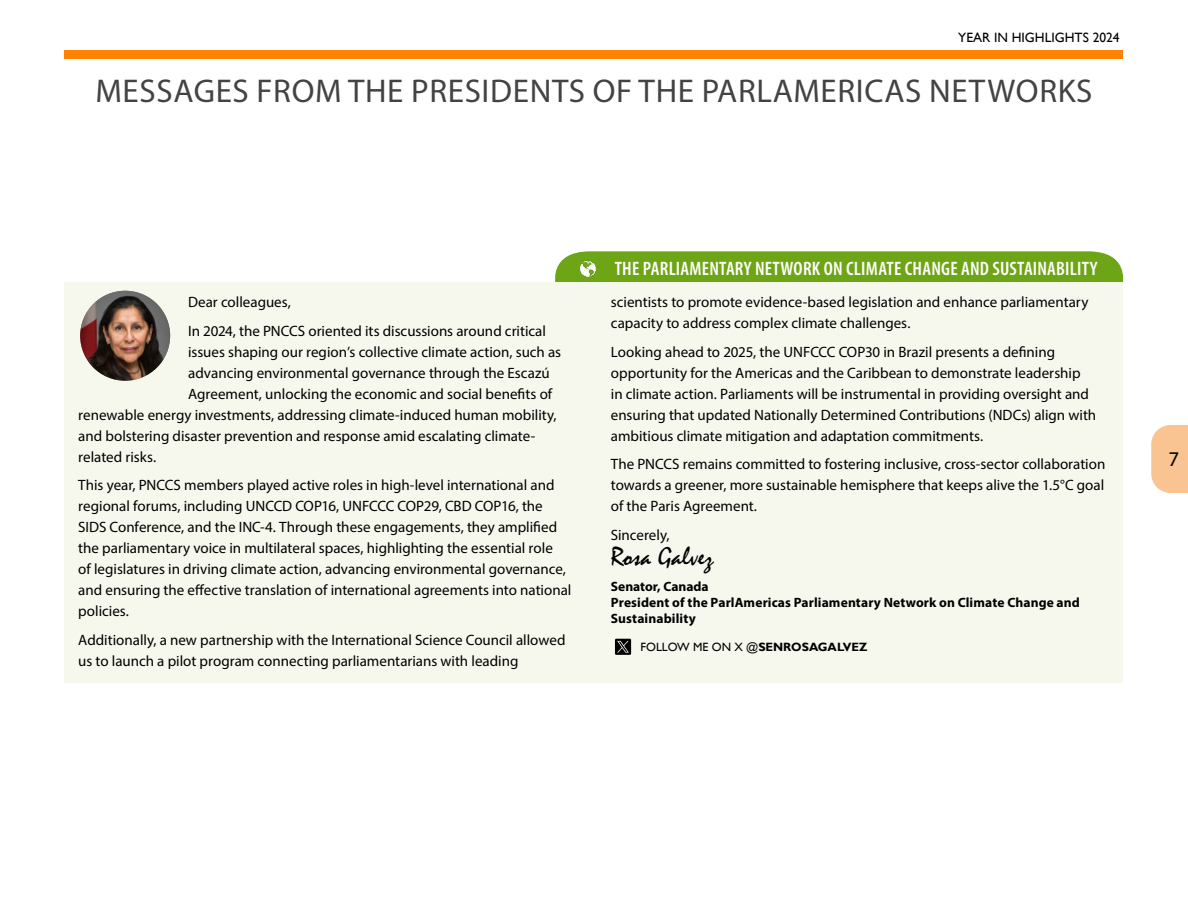
<style>
.page{position:relative;width:1188px;height:918px;background:#fff}
.page>*{position:absolute;margin:0;border:0;box-sizing:border-box;transform-origin:0 0}
.H2_-_Heading{font:33px "Myriad Pro";letter-spacing:.02em;color:#434343}
.Signature{font:27px "Mistral";letter-spacing:.005em;color:#000}
.t1{font:21px "Myriad Pro";color:#000}
.Body_paragraph{font:600 condensed 19.5px "Myriad Pro";letter-spacing:.01em;color:#fff}
.Body_paragraph-2{font:15px/21px "Myriad Pro";color:#000}
.t2{font:700 13.5px/16.2px "Myriad Pro";letter-spacing:.01em;color:#000}
.t3{font:13.5px "Gill Sans";color:#000}
.Twitter_PNCC{font:700 12px "Gill Sans";color:#000}
.s1{font-weight:400}
</style>
<div class="page">
<div style="left:65px;top:50px;width:1058px;height:9px;background:#ff8303"></div>
<svg style="left:1151px;top:425px;width:37px;height:68px;background:#fac799"></svg>
<svg style="left:550px;top:251px;width:574px;height:32px;background:#78ab26"></svg>
<div style="left:65px;top:283px;width:1058px;height:400px;background:#f6f7ed"></div>
<img style="left:580px;top:258px;width:16px;height:21px">
<img style="left:80px;top:291px;width:90px;height:90px;border-radius:45px">
<svg style="left:615px;top:639px;width:16px;height:16px"></svg>
<p class="t3" style="left:958px;top:29px;width:163px">YEAR IN HIGHLIGHTS 2024</p>
<p class="H2_-_Heading" style="left:95px;top:71px;width:999px">MESSAGES FROM THE PRESIDENTS OF THE PARLAMERICAS NETWORKS</p>
<p class="Body_paragraph-2" style="left:188px;top:292px;width:104px">Dear colleagues,</p>
<p class="Body_paragraph-2" style="left:188px;top:320px;width:359px">In 2024, the PNCCS oriented its discussions around critical</p>
<p class="Body_paragraph-2" style="left:188px;top:341px;width:375px">issues shaping our region’s collective climate action, such as</p>
<p class="Body_paragraph-2" style="left:188px;top:362px;width:363px">advancing environmental governance through the Escazú</p>
<p class="Body_paragraph-2" style="left:188px;top:383px;width:366px">Agreement, unlocking the economic and social benefits of</p>
<p class="Body_paragraph-2" style="left:78px;top:404px;width:480px">renewable energy investments, addressing climate-induced human mobility,</p>
<p class="Body_paragraph-2" style="left:78px;top:425px;width:459px">and bolstering disaster prevention and response amid escalating climate-</p>
<p class="Body_paragraph-2" style="left:78px;top:446px;width:80px">related risks.</p>
<p class="Body_paragraph-2" style="left:78px;top:475px;width:495px">This year, PNCCS members played active roles in high-level international and regional forums, including UNCCD COP16, UNFCCC COP29, CBD COP16, the SIDS Conference, and the INC-4. Through these engagements, they amplified the parliamentary voice in multilateral spaces, highlighting the essential role<br>of legislatures in driving climate action, advancing environmental governance, and ensuring the effective translation of international agreements into national policies.</p>
<p class="Body_paragraph-2" style="left:78px;top:629px;width:489px">Additionally, a new partnership with the International Science Council allowed us to launch a pilot program connecting parliamentarians with leading</p>
<p class="Body_paragraph" style="left:615px;top:257px;width:484px">THE PARLIAMENTARY NETWORK ON CLIMATE CHANGE AND SUSTAINABILITY</p>
<p class="Body_paragraph-2" style="left:611px;top:292px;width:479px">scientists to promote evidence-based legislation and enhance parliamentary capacity to address complex climate challenges.</p>
<p class="Body_paragraph-2" style="left:611px;top:341px;width:487px">Looking ahead to 2025, the UNFCCC COP30 in Brazil presents a defining opportunity for the Americas and the Caribbean to demonstrate leadership<br>in climate action. Parliaments will be instrumental in providing oversight and ensuring that updated Nationally Determined Contributions (NDCs) align with ambitious climate mitigation and adaptation commitments.</p>
<p class="Body_paragraph-2" style="left:611px;top:454px;width:496px;text-align:justify">The PNCCS remains committed to fostering inclusive, cross-sector collaboration towards a greener, more sustainable hemisphere that keeps alive the 1.5°C goal of the Paris Agreement.</p>
<p class="Body_paragraph-2" style="left:611px;top:524px;width:60px">Sincerely,</p>
<p class="Signature" style="left:611px;top:542px;width:105px">Rosa Galvez</p>
<p class="t2" style="left:611px;top:578px;width:99px">Senator, Canada</p>
<p class="t2" style="left:611px;top:594px;width:471px">President of the ParlAmericas Parliamentary Network on Climate Change and<br>Sustainability</p>
<p class="Twitter_PNCC" style="left:641px;top:640px;width:228px"><span class="s1">FOLLOW ME ON X @</span>SENROSAGALVEZ</p>
<h3 class="t1" style="left:1168px;top:446px;width:12px">7</h3>
</div>
